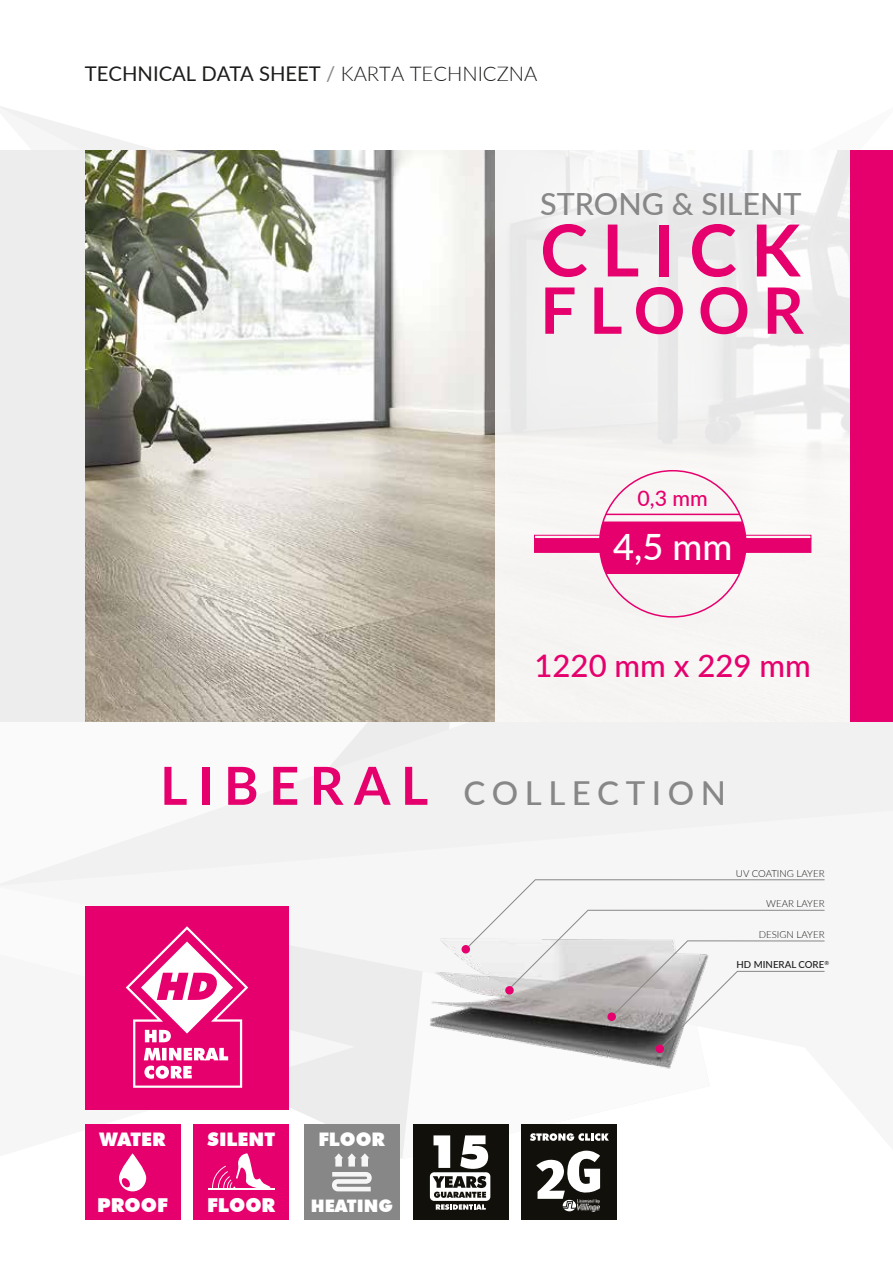
<style>
.page{position:relative;width:893px;height:1263px;background:#fff}
.page>*{position:absolute;margin:0;border:0;box-sizing:border-box;transform-origin:0 0}
.t1{font:700 71.85px "Lato";letter-spacing:.2em;color:#e6006d}
.t2{font:700 64.05px "Lato";letter-spacing:.2em;color:#e6006d}
.t3{font:500 36.3px "Lato";color:#fff}
.t4{font:500 33px "Lato";letter-spacing:.2em;color:#878787}
.t5{font:500 31.05px "Lato";color:#e6006d}
.t6{font:500 30.6px "Lato";color:#878787}
.t7{font:500 21.45px "Lato";color:#e6006d}
.t8{font:20.25px "Lato";color:#1d1d1b}
.t9{font:900 19.2px "Futura BT";color:#fff}
.t10{font:900 18.75px "Futura BT";color:#fff}
.t11{font:900 17.25px "Futura BT";color:#fff}
.t12{font:300 9.75px "Lato";color:#1d1d1b}
.t13{font:500 9.75px "Lato";color:#1d1d1b}
.s1{color:#878787}
.s2{font-weight:300}
.s3{font-weight:700;font-size:52.5px;color:#e6006d}
</style>
<div class="page">
<svg style="left:0;top:106px;width:154px;height:44px"></svg>
<svg style="left:216px;top:722px;width:677px;height:88px;fill:#f1f1f1"></svg>
<svg style="left:0;top:810px;width:893px;height:256px;fill:#f6f6f6"></svg>
<svg style="left:0;top:952px;width:355px;height:207px;fill:#f6f6f6"></svg>
<img style="left:85px;top:150px;width:410px;height:572px">
<div style="left:495px;top:150px;width:355px;height:572px;background:linear-gradient(to right,#f2f0f0,#f4f3f3)"></div>
<div style="left:304px;top:1125px;width:95px;height:95px;background:#878787"></div>
<svg style="left:332px;top:1172px;width:40px;height:19px"></svg>
<svg style="left:334px;top:1153px;width:35px;height:13px"></svg>
<div style="left:85px;top:1125px;width:95px;height:95px;background:#e6006d"></div>
<svg style="left:119px;top:1153px;width:27px;height:38px"></svg>
<div style="left:194px;top:1125px;width:95px;height:95px;background:#e6006d"></div>
<hr style="left:208px;top:1189px;width:67px;height:1px;background:#fff">
<svg style="left:212px;top:1153px;width:58px;height:36px"></svg>
<div style="left:85px;top:905px;width:204px;height:204px;background:#e6006d"></div>
<svg style="left:125px;top:926px;width:124px;height:162px"></svg>
<div style="left:0;top:150px;width:85px;height:572px;background:#ededed"></div>
<div style="left:850px;top:150px;width:43px;height:572px;background:#e6006d"></div>
<div style="left:534px;top:538px;width:277px;height:15px;background:#e6006d;border:1px solid #e6006d"></div>
<div style="left:534px;top:535px;width:277px;height:4px;border:1px solid #e6006d"></div>
<svg style="left:600px;top:514px;width:146px;height:60px"></svg>
<img style="left:414px;top:885px;width:309px;height:184px">
<svg style="left:465px;top:879px;width:360px;height:170px"></svg>
<div style="left:656px;top:1044px;width:8px;height:9px;background:#e6006d;border-radius:50%"></div>
<div style="left:607px;top:1012px;width:9px;height:9px;background:#e6006d;border-radius:50%"></div>
<div style="left:505px;top:986px;width:9px;height:8px;background:#e6006d;border-radius:50%"></div>
<div style="left:462px;top:945px;width:8px;height:8px;background:#e6006d;border-radius:50%"></div>
<div style="left:522px;top:1125px;width:95px;height:95px;background:#12100b"></div>
<svg style="left:530px;top:1133px;width:79px;height:8px"></svg>
<div style="left:563px;top:1200px;width:13px;height:11px;background:#fff;border-radius:50%"></div>
<img style="left:577px;top:1209px;width:22px;height:3px">
<svg style="left:536px;top:1150px;width:64px;height:59px"></svg>
<div style="left:413px;top:1125px;width:95px;height:95px;background:#12100b"></div>
<svg style="left:433px;top:1135px;width:17px;height:33px"></svg>
<svg style="left:460px;top:1135px;width:28px;height:34px"></svg>
<div style="left:430px;top:1172px;width:60px;height:29px;background:#fff;border-radius:4px"></div>
<svg style="left:433px;top:1176px;width:53px;height:22px"></svg>
<svg style="left:436px;top:1204px;width:50px;height:6px"></svg>
<p class="t8" style="left:85px;top:59px;width:454px">TECHNICAL DATA SHEET <span class="s1">/</span> <span class="s2">KARTA TECHNICZNA</span></p>
<h3 class="t6" style="left:540px;top:182px;width:263px">STRONG &amp; SILENT</h3>
<h1 class="t1" style="left:540px;top:197px;width:262px">CLICK</h1>
<h2 class="t2" style="left:540px;top:263px;width:265px">FLOOR</h2>
<p class="t7" style="left:637px;top:483px;width:72px">0,3 mm</p>
<h3 class="t3" style="left:613px;top:521px;width:121px">4,5 mm</h3>
<h3 class="t5" style="left:534px;top:643px;width:278px">1220 mm x 229 mm</h3>
<h3 class="t4" style="left:160px;top:769px;width:567px"><span class="s3">LIBERAL</span> COLLECTION</h3>
<p class="t12" style="left:736px;top:866px;width:90px">UV COATING LAYER</p>
<p class="t12" style="left:766px;top:897px;width:60px">WEAR LAYER</p>
<p class="t12" style="left:759px;top:927px;width:67px">DESIGN LAYER</p>
<p class="t13" style="left:736px;top:958px;width:94px">HD MINERAL CORE<sup>®</sup></p>
<p class="t10" style="left:100px;top:1128px;width:68px">WATER</p>
<p class="t10" style="left:208px;top:1128px;width:69px">SILENT</p>
<p class="t10" style="left:318px;top:1128px;width:68px">FLOOR</p>
<p class="t9" style="left:97px;top:1193px;width:72px">PROOF</p>
<p class="t9" style="left:207px;top:1193px;width:70px">FLOOR</p>
<p class="t11" style="left:311px;top:1195px;width:83px">HEATING</p>
</div>
